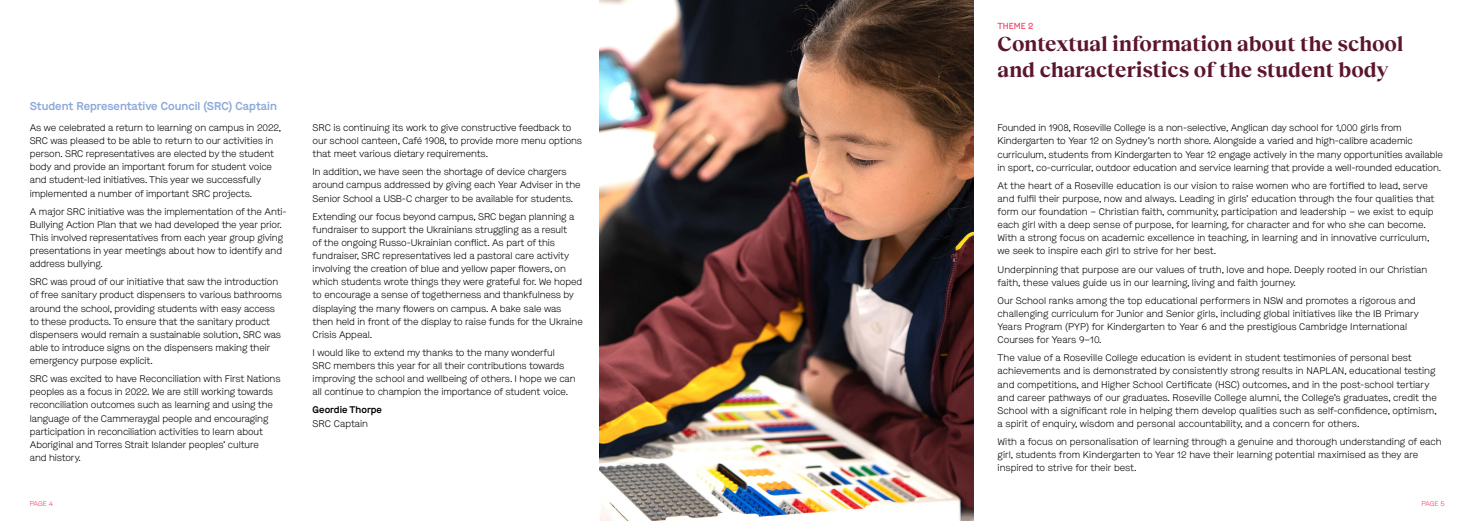
<style>
.page{position:relative;width:1474px;height:521px;background:#fff}
.page>*{position:absolute;margin:0;border:0;box-sizing:border-box;transform-origin:0 0}
.t1{font:700 21px/25.2px "Reckless Neue";color:#5b152e}
.t2{font:600 11.38px "Maison";color:#8ba9d8}
.t3{font:300 9.62px/13.1px "Maison";letter-spacing:-.01em;color:#000}
.t4{font:600 9.62px "Maison";color:#000}
.t5{font:500 8.75px "Maison";color:#f24468}
.t6{font:300 7px "Maison";letter-spacing:-.04em;color:#f24468}
</style>
<div class="page">
<img style="left:599px;top:0;width:374px;height:521px">
<p class="t2" style="left:30px;top:98px;width:249px">Student Representative Council (SRC) Captain</p>
<p class="t3" style="left:30px;top:121px;width:253px">As we celebrated a return to learning on campus in 2022, SRC was pleased to be able to return to our activities in person. SRC representatives are elected by the student body and provide an important forum for student voice and student-led initiatives. This year we successfully implemented a number of important SRC projects.</p>
<p class="t3" style="left:30px;top:205px;width:258px">A major SRC initiative was the implementation of the Anti-Bullying Action Plan that we had developed the year prior.<br>This involved representatives from each year group giving presentations in year meetings about how to identify and address bullying.</p>
<p class="t3" style="left:30px;top:275px;width:254px">SRC was proud of our initiative that saw the introduction of free sanitary product dispensers to various bathrooms around the school, providing students with easy access to these products. To ensure that the sanitary product dispensers would remain a sustainable solution, SRC was able to introduce signs on the dispensers making their emergency purpose explicit.</p>
<p class="t3" style="left:30px;top:372px;width:252px">SRC was excited to have Reconciliation with First Nations peoples as a focus in 2022. We are still working towards reconciliation outcomes such as learning and using the language of the Cammeraygal people and encouraging participation in reconciliation activities to learn about Aboriginal and Torres Strait Islander peoples’ culture<br>and history.</p>
<p class="t3" style="left:313px;top:121px;width:271px">SRC is continuing its work to give constructive feedback to our school canteen, Café 1908, to provide more menu options that meet various dietary requirements.</p>
<p class="t3" style="left:313px;top:165px;width:269px">In addition, we have seen the shortage of device chargers around campus addressed by giving each Year Adviser in the<br>Senior School a USB-C charger to be available for students.</p>
<p class="t3" style="left:313px;top:210px;width:272px">Extending our focus beyond campus, SRC began planning a fundraiser to support the Ukrainians struggling as a result<br>of the ongoing Russo-Ukrainian conflict. As part of this fundraiser, SRC representatives led a pastoral care activity involving the creation of blue and yellow paper flowers, on which students wrote things they were grateful for. We hoped to encourage a sense of togetherness and thankfulness by displaying the many flowers on campus. A bake sale was then held in front of the display to raise funds for the Ukraine Crisis Appeal.</p>
<p class="t3" style="left:313px;top:346px;width:264px">I would like to extend my thanks to the many wonderful<br>SRC members this year for all their contributions towards improving the school and wellbeing of others. I hope we can all continue to champion the importance of student voice.</p>
<p class="t4" style="left:313px;top:403px;width:71px">Geordie Thorpe</p>
<p class="t3" style="left:313px;top:416px;width:57px">SRC Captain</p>
<p class="t5" style="left:997px;top:20px;width:37px">THEME 2</p>
<h1 class="t1" style="left:997px;top:30px;width:407px">Contextual information about the school and characteristics of the student body</h1>
<p class="t3" style="left:997px;top:121px;width:447px">Founded in 1908, Roseville College is a non-selective, Anglican day school for 1,000 girls from Kindergarten to Year 12 on Sydney’s north shore. Alongside a varied and high-calibre academic curriculum, students from Kindergarten to Year 12 engage actively in the many opportunities available in sport, co-curricular, outdoor education and service learning that provide a well-rounded education.</p>
<p class="t3" style="left:997px;top:179px;width:438px">At the heart of a Roseville education is our vision to raise women who are fortified to lead, serve and fulfil their purpose, now and always. Leading in girls’ education through the four qualities that form our foundation – Christian faith, community, participation and leadership – we exist to equip each girl with a deep sense of purpose, for learning, for character and for who she can become.<br>With a strong focus on academic excellence in teaching, in learning and in innovative curriculum, we seek to inspire each girl to strive for her best.</p>
<p class="t3" style="left:997px;top:263px;width:431px">Underpinning that purpose are our values of truth, love and hope. Deeply rooted in our Christian faith, these values guide us in our learning, living and faith journey.</p>
<p class="t3" style="left:997px;top:294px;width:423px">Our School ranks among the top educational performers in NSW and promotes a rigorous and challenging curriculum for Junior and Senior girls, including global initiatives like the IB Primary Years Program (PYP) for Kindergarten to Year 6 and the prestigious Cambridge International Courses for Years 9–10.</p>
<p class="t3" style="left:997px;top:351px;width:441px">The value of a Roseville College education is evident in student testimonies of personal best achievements and is demonstrated by consistently strong results in NAPLAN, educational testing and competitions, and Higher School Certificate (HSC) outcomes, and in the post-school tertiary and career pathways of our graduates. Roseville College alumni, the College’s graduates, credit the School with a significant role in helping them develop qualities such as self-confidence, optimism, a spirit of enquiry, wisdom and personal accountability, and a concern for others.</p>
<p class="t3" style="left:997px;top:435px;width:445px">With a focus on personalisation of learning through a genuine and thorough understanding of each girl, students from Kindergarten to Year 12 have their learning potential maximised as they are inspired to strive for their best.</p>
<p class="t6" style="left:30px;top:498px;width:25px">PAGE 4</p>
<p class="t6" style="left:1421px;top:498px;width:25px">PAGE 5</p>
</div>
